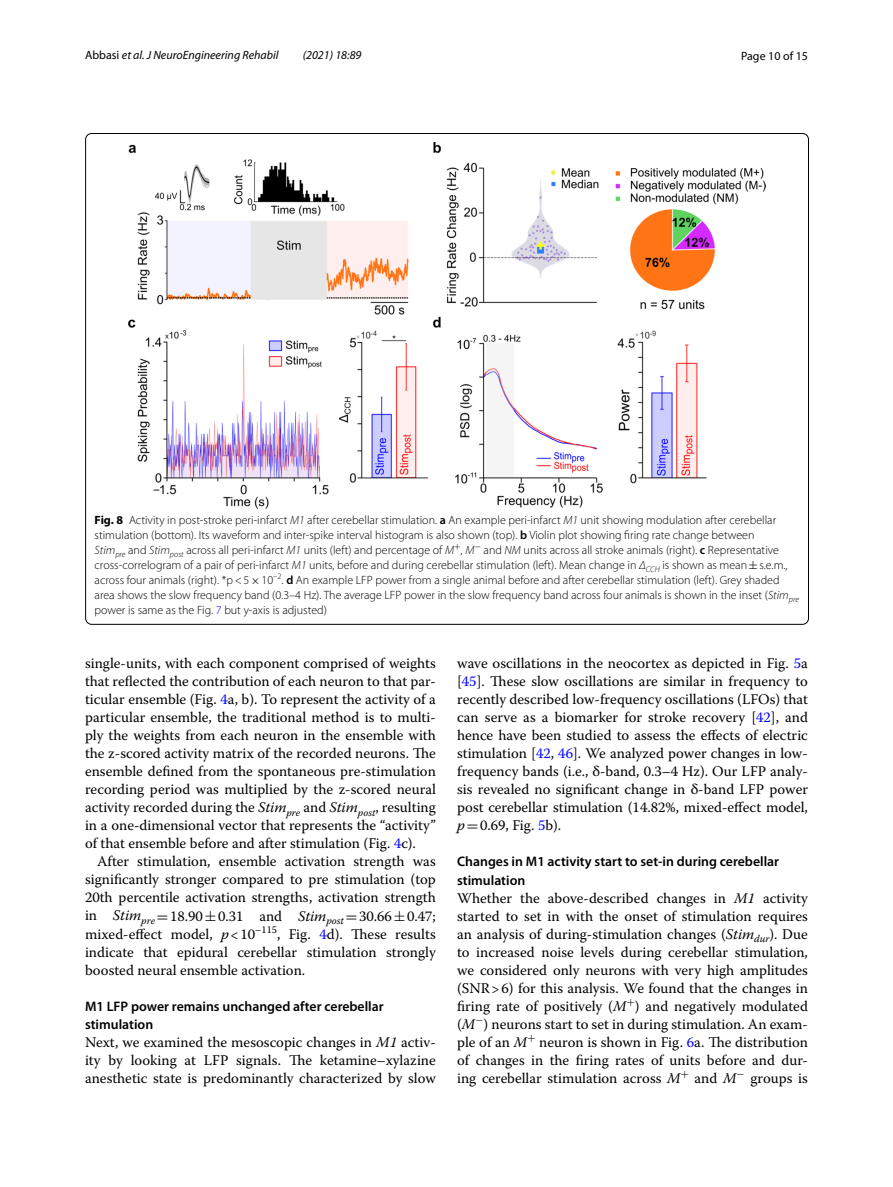
<style>
.page{position:relative;width:893px;height:1187px;background:#fff}
.page>*{position:absolute;margin:0;border:0;box-sizing:border-box;transform-origin:0 0}
.t1{font:14.7px/18px "Warnock Pro";color:#000;text-align:justify}
.t2{font:600 13.8px/18px "Myriad Pro";color:#000}
.t3{font:300 12px/15px "Myriad Pro";color:#000}
.t4{font:italic 12px "Myriad Pro";color:#000}
.t5{font:12px "Myriad Pro";color:#000}
.s1{font-style:normal}
.s2{font-weight:700}
.s3{font-style:italic}
.s4{font-weight:600}
.s5{font-family:"MTSY";font-weight:400}
.s6{color:#00f}
.s7{font-family:"MTSY"}
</style>
<div class="page">
<img style="left:128px;top:142px;width:638px;height:366px">
<p class="t4" style="left:85px;top:48px;width:195px"><span class="s1">Abbasi</span> et al. J NeuroEngineering Rehabil</p>
<p class="t4" style="left:303px;top:48px;width:60px">(2021) 18:89</p>
<p class="t5" style="left:741px;top:48px;width:68px">Page 10 of 15</p>
<p class="t3" style="left:95px;top:512px;width:706px"><span class="s2">Fig. 8</span> Activity in post-stroke peri-infarct <span class="s3">M1</span> after cerebellar stimulation. <span class="s4">a</span> An example peri-infarct <span class="s3">M1</span> unit showing modulation after cerebellar stimulation (bottom). Its waveform and inter-spike interval histogram is also shown (top). <span class="s4">b</span> Violin plot showing firing rate change between<br><span class="s3">Stim</span><sub>pre</sub> and <span class="s3">Stim</span><sub>post</sub> across all peri-infarct <span class="s3">M1</span> units (left) and percentage of <span class="s3">M</span><sup>+</sup>, <span class="s3">M</span><sup>−</sup> and <span class="s3">NM</span> units across all stroke animals (right). <span class="s4">c</span> Representative cross-correlogram of a pair of peri-infarct <span class="s3">M1</span> units, before and during cerebellar stimulation (left). Mean change in <span class="s3">Δ</span><sub>CCH</sub> is shown as mean<span class="s5">±</span>s.e.m., across four animals (right). *p&lt;5<span class="s5">×</span> -10<sup>–2</sup>. <span class="s4">d</span> An example LFP power from a single animal before and after cerebellar stimulation (left). Grey shaded area shows the slow frequency band (0.3–4 Hz). The average LFP power in the slow frequency band across four animals is shown in the inset (<span class="s3">Stim</span><sub>pre </sub>power is same as the Fig. <span class="s6">7</span> but y-axis is adjusted)</p>
<p class="t1" style="left:85px;top:654px;width:352px">single-units, with each component comprised of weights that reflected the contribution of each neuron to that par&shy;ticular ensemble (Fig. <span class="s6">4</span>a, b). To represent the activity of a particular ensemble, the traditional method is to multi&shy;ply the weights from each neuron in the ensemble with the z-scored activity matrix of the recorded neurons. The ensemble defined from the spontaneous pre-stimulation recording period was multiplied by the z-scored neural activity recorded during the <span class="s3">Stim</span><sub>pre</sub> and <span class="s3">Stim</span><sub>post</sub>, resulting in a one-dimensional vector that represents the “activity” of that ensemble before and after stimulation (Fig. <span class="s6">4</span>c).</p>
<p class="t1" style="left:85px;top:852px;width:352px;text-indent:12px">After stimulation, ensemble activation strength was significantly stronger compared to pre stimulation (top 20th percentile activation strengths, activation strength in <span class="s3">Stim</span><sub>pre</sub> <span class="s7">=</span>18.90<span class="s7">±</span>0.31 and <span class="s3">Stim</span><sub>post</sub> <span class="s7">=</span>30.66<span class="s7">±</span>0.47; mixed-effect model, <span class="s3">p</span>&lt; -10<sup>–115</sup>, Fig. <span class="s6">4</span>d). These results indicate that epidural cerebellar stimulation strongly boosted neural ensemble activation.</p>
<p class="t2" style="left:85px;top:996px;width:300px">M1 LFP power remains unchanged after cerebellar stimulation</p>
<p class="t1" style="left:85px;top:1032px;width:352px">Next, we examined the mesoscopic changes in <span class="s3">M1</span> activ&shy;ity by looking at LFP signals. The ketamine–xylazine anesthetic state is predominantly characterized by slow</p>
<p class="t1" style="left:457px;top:654px;width:352px">wave oscillations in the neocortex as depicted in Fig. <span class="s6">5</span>a [<span class="s6">45</span>]. These slow oscillations are similar in frequency to recently described low-frequency oscillations (LFOs) that can serve as a biomarker for stroke recovery [<span class="s6">42</span>], and hence have been studied to assess the effects of electric stimulation [<span class="s6">42</span>, <span class="s6">46</span>]. We analyzed power changes in low&shy;frequency bands (i.e., δ-band, 0.3–4 Hz). Our LFP analy&shy;sis revealed no significant change in δ-band LFP power post cerebellar stimulation (14.82%, mixed-effect model, <span class="s3">p</span><span class="s7">=</span>0.69, Fig. <span class="s6">5</span>b).</p>
<p class="t2" style="left:457px;top:852px;width:324px">Changes in M1 activity start to set‑in during cerebellar stimulation</p>
<p class="t1" style="left:457px;top:888px;width:352px">Whether the above-described changes in <span class="s3">M1</span> activity started to set in with the onset of stimulation requires an analysis of during-stimulation changes (<span class="s3">Stim</span><sub>dur</sub>). Due to increased noise levels during cerebellar stimulation, we considered only neurons with very high amplitudes (SNR&gt;6) for this analysis. We found that the changes in firing rate of positively (<span class="s3">M</span><sup>+</sup>) and negatively modulated (<span class="s3">M</span><sup>−</sup>) neurons start to set in during stimulation. An exam&shy;ple of an <span class="s3">M</span><sup>+</sup> neuron is shown in Fig. <span class="s6">6</span>a. The distribution of changes in the firing rates of units before and dur&shy;ing cerebellar stimulation across <span class="s3">M</span><sup>+</sup> and <span class="s3">M</span><sup>−</sup> groups is</p>
</div>
